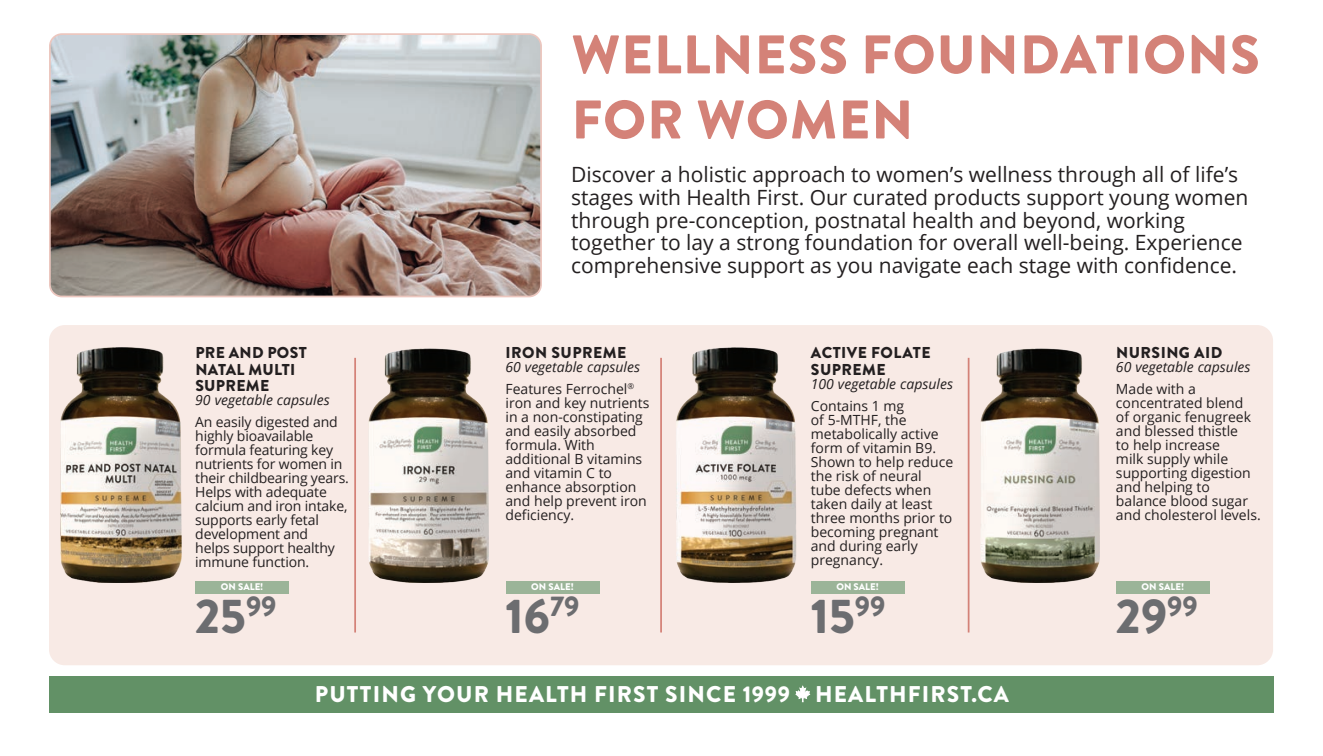
<style>
.page{position:relative;width:1323px;height:756px;background:#fff}
.page>*{position:absolute;margin:0;border:0;box-sizing:border-box;transform-origin:0 0}
.t1{font:900 54.25px/65.1px "Brandon Grotesque";letter-spacing:.02em;color:#d48278}
.t2{font:900 48.82px "Brandon Grotesque";color:#6c6d70}
.t3{font:900 22.75px "Brandon Grotesque";letter-spacing:.05em;color:#fff}
.t4{font:21px/22.8px "Open Sans";color:#231f20}
.t5{font:900 15.75px/16.6px "Brandon Grotesque";letter-spacing:.03em;color:#231f20}
.t6{font:14px/14px "Open Sans";color:#231f20}
.t7{font:italic 14px/21.9px "Open Sans";color:#231f20}
.t8{font:900 9.62px "Brandon Grotesque";color:#fff}
.s1{font-style:normal}
</style>
<div class="page">
<div style="left:49px;top:325px;width:1224px;height:340px;background:#f8eae5;border-radius:16px"></div>
<img style="left:51px;top:36px;width:489px;height:259px">
<div style="left:49px;top:33px;width:493px;height:264px;border:2px solid #ecc7bf;border-radius:12px"></div>
<hr style="left:354px;top:358px;width:2px;height:275px;background:#d48278">
<hr style="left:660px;top:358px;width:2px;height:275px;background:#d48278">
<hr style="left:968px;top:358px;width:2px;height:275px;background:#d48278">
<div style="left:195px;top:581px;width:94px;height:12px;background:#9bb498"></div>
<img style="left:60px;top:347px;width:121px;height:235px">
<div style="left:506px;top:581px;width:93px;height:12px;background:#9bb498"></div>
<img style="left:369px;top:348px;width:119px;height:234px">
<div style="left:811px;top:581px;width:94px;height:12px;background:#9bb498"></div>
<img style="left:676px;top:347px;width:121px;height:235px">
<div style="left:1116px;top:581px;width:94px;height:12px;background:#9bb498"></div>
<img style="left:981px;top:349px;width:119px;height:233px">
<div style="left:50px;top:676px;width:1224px;height:37px;background:#629166"></div>
<svg style="left:796px;top:687px;width:14px;height:15px"></svg>
<p class="t5" style="left:195px;top:345px;width:113px">PRE AND POST<br>NATAL MULTI<br>SUPREME</p>
<p class="t7" style="left:195px;top:389px;width:136px">90 vegetable capsules</p>
<p class="t6" style="left:195px;top:415px;width:155px">An easily digested and highly bioavailable formula featuring key nutrients for women in their childbearing years.<br>Helps with adequate calcium and iron intake, supports early fetal development and<br>helps support healthy immune function.</p>
<p class="t8" style="left:221px;top:580px;width:44px">ON SALE!</p>
<h2 class="t2" style="left:195px;top:581px;width:83px">25<sup>99</sup></h2>
<h1 class="t1" style="left:572px;top:23px;width:690px">WELLNESS FOUNDATIONS<br>FOR WOMEN</h1>
<p class="t4" style="left:571px;top:163px;width:679px">Discover a holistic approach to women’s wellness through all of life’s stages with Health First. Our curated products support young women through pre-conception, postnatal health and beyond, working together to lay a strong foundation for overall well-being. Experience comprehensive support as you navigate each stage with confidence.</p>
<p class="t5" style="left:506px;top:345px;width:122px">IRON SUPREME</p>
<p class="t7" style="left:506px;top:356px;width:136px">60 vegetable capsules<br><span class="s1">Features Ferrochel</span><sup>®</sup></p>
<p class="t6" style="left:506px;top:395px;width:145px">iron and key nutrients in a non-constipating and easily absorbed formula. With additional B vitamins and vitamin C to enhance absorption and help prevent iron deficiency.</p>
<p class="t8" style="left:531px;top:580px;width:44px">ON SALE!</p>
<h2 class="t2" style="left:506px;top:581px;width:75px">16<sup>79</sup></h2>
<p class="t5" style="left:811px;top:345px;width:121px">ACTIVE FOLATE<br>SUPREME</p>
<p class="t7" style="left:811px;top:372px;width:144px">100 vegetable capsules</p>
<p class="t6" style="left:811px;top:398px;width:144px">Contains 1 mg<br>of 5-MTHF, the metabolically active form of vitamin B9.<br>Shown to help reduce the risk of neural tube defects when taken daily at least three months prior to becoming pregnant and during early pregnancy.</p>
<p class="t8" style="left:836px;top:580px;width:44px">ON SALE!</p>
<h2 class="t2" style="left:811px;top:581px;width:76px">15<sup>99</sup></h2>
<p class="t5" style="left:1116px;top:345px;width:108px">NURSING AID</p>
<p class="t7" style="left:1116px;top:356px;width:136px">60 vegetable capsules</p>
<p class="t6" style="left:1116px;top:381px;width:146px">Made with a concentrated blend<br>of organic fenugreek and blessed thistle<br>to help increase<br>milk supply while supporting digestion and helping to balance blood sugar and cholesterol levels.</p>
<p class="t8" style="left:1142px;top:580px;width:44px">ON SALE!</p>
<h2 class="t2" style="left:1116px;top:581px;width:83px">29<sup>99</sup></h2>
<h3 class="t3" style="left:315px;top:678px;width:696px">PUTTING YOUR HEALTH FIRST SINCE 1999 – HEALTHFIRST.CA</h3>
</div>
